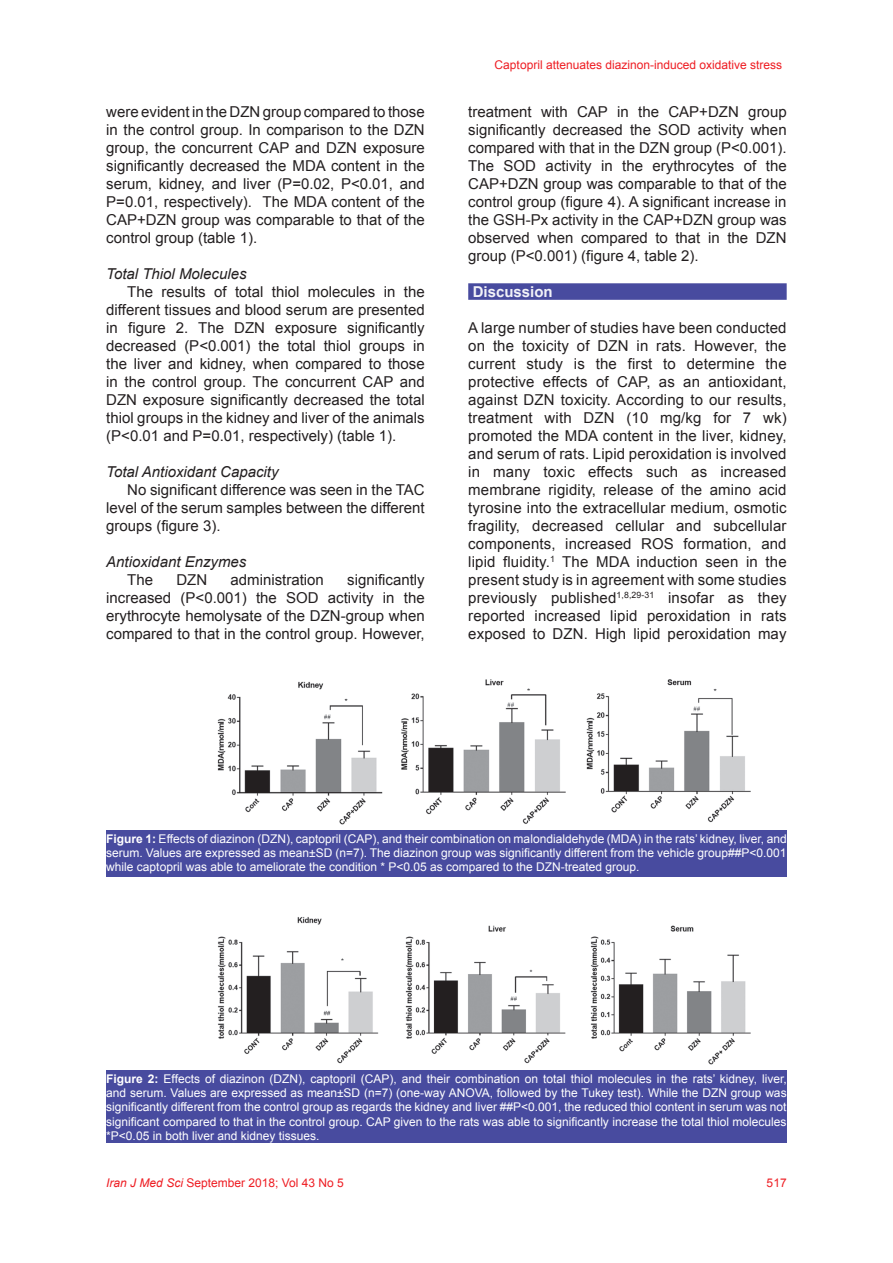
<style>
.page{position:relative;width:893px;height:1263px;background:#fff}
.page>*{position:absolute;margin:0;border:0;box-sizing:border-box;transform-origin:0 0}
.t1{font:15px/18px "Arial";color:#231f20;text-align:justify}
.t2{font:italic 15px "Arial";color:#231f20}
.t3{font:700 15px "Arial";color:#f2f2f8}
.t4{font:12px/14.4px "Arial";color:#fff;text-align:justify}
.t5{font:12px "Arial";color:#ee1d23}
.s1{font-weight:700}
.s2{font-style:italic}
</style>
<div class="page">
<div style="left:468px;top:283px;width:319px;height:17px;background:#484b9f"></div>
<img style="left:212px;top:679px;width:545px;height:152px">
<div style="left:106px;top:831px;width:681px;height:46px;background:#484b9f"></div>
<img style="left:218px;top:917px;width:533px;height:148px">
<div style="left:106px;top:1070px;width:681px;height:73px;background:#484b9f"></div>
<p class="t1" style="left:106px;top:103px;width:320px">were evident in the DZN group compared to those in the control group. In comparison to the DZN group, the concurrent CAP and DZN exposure significantly decreased the MDA content in the serum, kidney, and liver (P=0.02, P&lt;0.01, and P=0.01, respectively). The MDA content of the CAP+DZN group was comparable to that of the control group (table 1).</p>
<p class="t2" style="left:106px;top:264px;width:142px">Total Thiol Molecules</p>
<p class="t1" style="left:106px;top:283px;width:320px;text-indent:21px">The results of total thiol molecules in the different tissues and blood serum are presented in figure 2. The DZN exposure significantly decreased (P&lt;0.001) the total thiol groups in the liver and kidney, when compared to those in the control group. The concurrent CAP and DZN exposure significantly decreased the total thiol groups in the kidney and liver of the animals (P&lt;0.01 and P=0.01, respectively) (table 1).</p>
<p class="t2" style="left:106px;top:462px;width:174px">Total Antioxidant Capacity</p>
<p class="t1" style="left:106px;top:481px;width:320px;text-indent:21px">No significant difference was seen in the TAC level of the serum samples between the different groups (figure 3).</p>
<p class="t2" style="left:106px;top:552px;width:142px">Antioxidant Enzymes</p>
<p class="t1" style="left:127px;top:571px;width:27px">The</p>
<p class="t1" style="left:176px;top:571px;width:32px">DZN</p>
<p class="t1" style="left:231px;top:571px;width:95px">administration</p>
<p class="t1" style="left:106px;top:571px;width:320px;text-indent:241px">significantly increased (P&lt;0.001) the SOD activity in the erythrocyte hemolysate of the DZN-group when compared to that in the control group. However,</p>
<p class="t5" style="left:495px;top:57px;width:289px">Captopril attenuates diazinon-induced oxidative stress</p>
<p class="t1" style="left:468px;top:103px;width:320px">treatment with CAP in the CAP+DZN group significantly decreased the SOD activity when compared with that in the DZN group (P&lt;0.001).<br>The SOD activity in the erythrocytes of the CAP+DZN group was comparable to that of the control group (figure 4). A significant increase in the GSH-Px activity in the CAP+DZN group was observed when compared to that in the DZN group (P&lt;0.001) (figure 4, table 2).</p>
<p class="t3" style="left:473px;top:281px;width:82px">Discussion</p>
<p class="t1" style="left:468px;top:319px;width:320px">A large number of studies have been conducted on the toxicity of DZN in rats. However, the current study is the first to determine the protective effects of CAP, as an antioxidant, against DZN toxicity. According to our results, treatment with DZN (10 mg/kg for 7 wk) promoted the MDA content in the liver, kidney, and serum of rats. Lipid peroxidation is involved in many toxic effects such as increased membrane rigidity, release of the amino acid tyrosine into the extracellular medium, osmotic fragility, decreased cellular and subcellular components, increased ROS formation, and lipid fluidity.<sup>1</sup> The MDA induction seen in the present study is in agreement with some studies previously published<sup>1,8,29-31</sup> insofar as they reported increased lipid peroxidation in rats exposed to DZN. High lipid peroxidation may</p>
<p class="t4" style="left:106px;top:831px;width:682px"><span class="s1">Figure 1:</span> Effects of diazinon (DZN), captopril (CAP), and their combination on malondialdehyde (MDA) in the rats’ kidney, liver, and serum. Values are expressed as mean±SD (n=7). The diazinon group was significantly different from the vehicle group##P&lt;0.001 while captopril was able to ameliorate the condition * P&lt;0.05 as compared to the DZN-treated group.</p>
<p class="t4" style="left:106px;top:1071px;width:682px"><span class="s1">Figure 2:</span> Effects of diazinon (DZN), captopril (CAP), and their combination on total thiol molecules in the rats’ kidney, liver, and serum. Values are expressed as mean±SD (n=7) (one-way ANOVA, followed by the Tukey test). While the DZN group was significantly different from the control group as regards the kidney and liver ##P&lt;0.001, the reduced thiol content in serum was not significant compared to that in the control group. CAP given to the rats was able to significantly increase the total thiol molecules *P&lt;0.05 in both liver and kidney tissues.</p>
<p class="t5" style="left:106px;top:1174px;width:239px"><span class="s2">Iran J Med Sci</span> September 2018; Vol 43 No 5</p>
<p class="t5" style="left:767px;top:1174px;width:22px">517</p>
</div>
